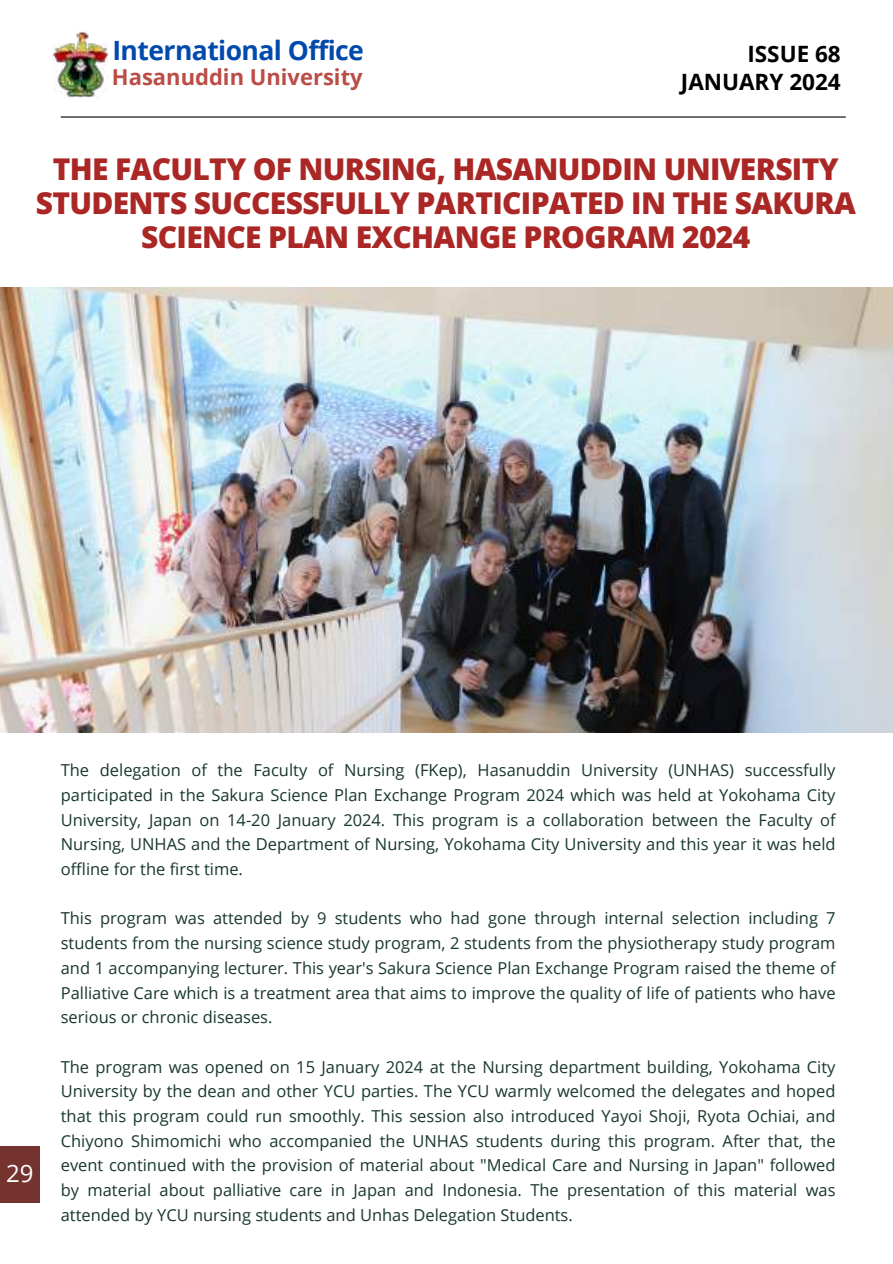
<style>
.page{position:relative;width:893px;height:1264px;background:#fff}
.page>*{position:absolute;margin:0;border:0;box-sizing:border-box;transform-origin:0 0}
.t1{font:800 30px/33.8px "Open Sans";letter-spacing:-.02em;color:#aa2725;text-align:center}
.t2{font:700 26.55px "Open Sans";letter-spacing:-.02em;color:#004aad}
.t3{font:24px "Open Sans";color:#fff}
.t4{font:700 22.5px/28.2px "Open Sans";color:#000;text-align:right}
.t5{font:700 21.9px "Open Sans";color:#ba4d46}
.t6{font:16.5px/24.8px "Open Sans";color:#19372f;text-align:justify}
</style>
<div class="page">
<div style="left:0;top:1145px;width:40px;height:57px;background:#74332f"></div>
<img style="left:0;top:288px;width:892px;height:444px">
<hr style="left:61px;top:116px;width:784px;height:2px;background:#000">
<img style="left:53px;top:32px;width:55px;height:65px">
<h2 class="t2" style="left:112px;top:32px;width:253px">International Office</h2>
<h3 class="t5" style="left:112px;top:61px;width:252px">Hasanuddin University</h3>
<h3 class="t4" style="left:680px;top:39px;width:161px">ISSUE 68<br>JANUARY 2024</h3>
<h1 class="t1" style="left:36px;top:151px;width:821px">THE FACULTY OF NURSING, HASANUDDIN UNIVERSITY<br>STUDENTS SUCCESSFULLY PARTICIPATED IN THE SAKURA<br>SCIENCE PLAN EXCHANGE PROGRAM 2024</h1>
<h3 class="t3" style="left:6px;top:1156px;width:29px">29</h3>
<p class="t6" style="left:61px;top:757px;width:776px">The delegation of the Faculty of Nursing (FKep), Hasanuddin University (UNHAS) successfully participated in the Sakura Science Plan Exchange Program 2024 which was held at Yokohama City University, Japan on 14-20 January 2024. This program is a collaboration between the Faculty of Nursing, UNHAS and the Department of Nursing, Yokohama City University and this year it was held offline for the first time.</p>
<p class="t6" style="left:61px;top:905px;width:776px">This program was attended by 9 students who had gone through internal selection including 7 students from the nursing science study program, 2 students from the physiotherapy study program and 1 accompanying lecturer. This year's Sakura Science Plan Exchange Program raised the theme of Palliative Care which is a treatment area that aims to improve the quality of life of patients who have serious or chronic diseases.</p>
<p class="t6" style="left:61px;top:1053px;width:776px">The program was opened on 15 January 2024 at the Nursing department building, Yokohama City University by the dean and other YCU parties. The YCU warmly welcomed the delegates and hoped that this program could run smoothly. This session also introduced Yayoi Shoji, Ryota Ochiai, and Chiyono Shimomichi who accompanied the UNHAS students during this program. After that, the event continued with the provision of material about "Medical Care and Nursing in Japan" followed by material about palliative care in Japan and Indonesia. The presentation of this material was attended by YCU nursing students and Unhas Delegation Students.</p>
</div>
